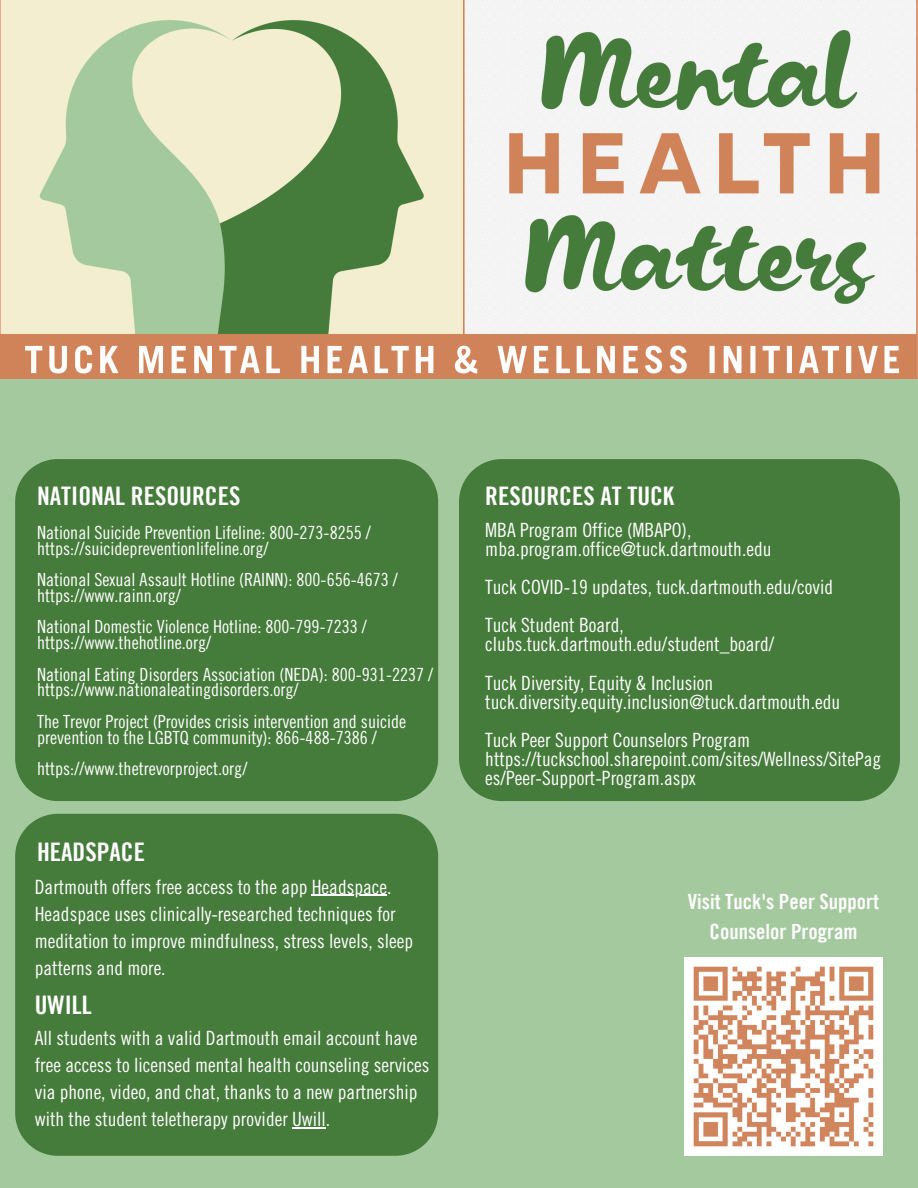
<style>
.page{position:relative;width:918px;height:1188px;background:#fff}
.page>*{position:absolute;margin:0;border:0;box-sizing:border-box;transform-origin:0 0}
.t1{font:25.65px "Trade Gothic Bold Cond Twenty";color:#fff}
.t2{font:21px/29.2px "Trade Gothic Bold Cond Twenty";color:#fff;text-align:center}
.t3{font:19.65px/27px "Trade Gothic LT Std Cn 18";color:#fff}
.t4{font:18.15px/15.8px "Trade Gothic LT Std Cn 18";color:#fff}
</style>
<div class="page">
<img style="left:0;top:0;width:918px;height:379px">
<div style="left:0;top:379px;width:918px;height:809px;background:#a5c99e"></div>
<div style="left:15px;top:459px;width:423px;height:342px;background:#467c3b"></div>
<div style="left:459px;top:459px;width:441px;height:342px;background:#467c3b"></div>
<div style="left:15px;top:814px;width:423px;height:342px;background:#467c3b"></div>
<img style="left:684px;top:958px;width:198px;height:198px">
<hr style="left:312px;top:895px;width:75px;height:1px;background:#fff">
<hr style="left:292px;top:1128px;width:34px;height:1px;background:#fff">
<h1 class="t1" style="left:37px;top:486px;width:205px">NATIONAL RESOURCES</h1>
<p class="t4" style="left:37px;top:527px;width:335px">National Suicide Prevention Lifeline: 800-273-8255 / https://suicidepreventionlifeline.org/</p>
<p class="t4" style="left:37px;top:574px;width:362px">National Sexual Assault Hotline (RAINN): 800-656-4673 / https://www.rainn.org/</p>
<p class="t4" style="left:37px;top:622px;width:331px">National Domestic Violence Hotline: 800-799-7233 / https://www.thehotline.org/</p>
<p class="t4" style="left:37px;top:669px;width:398px">National Eating Disorders Association (NEDA): 800-931-2237 / https://www.nationaleatingdisorders.org/</p>
<p class="t4" style="left:37px;top:716px;width:371px">The Trevor Project (Provides crisis intervention and suicide prevention to the LGBTQ community): 866-488-7386 /</p>
<p class="t4" style="left:37px;top:763px;width:212px">https://www.thetrevorproject.org/</p>
<h1 class="t1" style="left:37px;top:842px;width:110px">HEADSPACE</h1>
<p class="t3" style="left:35px;top:876px;width:380px">Dartmouth offers free access to the app Headspace.<br>Headspace uses clinically-researched techniques for meditation to improve mindfulness, stress levels, sleep patterns and more.</p>
<h1 class="t1" style="left:35px;top:995px;width:58px">UWILL</h1>
<p class="t3" style="left:35px;top:1028px;width:396px">All students with a valid Dartmouth email account have free access to licensed mental health counseling services via phone, video, and chat, thanks to a new partnership with the student teletherapy provider Uwill.</p>
<h1 class="t1" style="left:485px;top:486px;width:191px">RESOURCES AT TUCK</h1>
<p class="t3" style="left:485px;top:523px;width:288px;line-height:19.2px">MBA Program Office (MBAPO), mba.program.office@tuck.dartmouth.edu</p>
<p class="t3" style="left:485px;top:571px;width:349px;line-height:38.2px">Tuck COVID-19 updates, tuck.dartmouth.edu/covid<br>Tuck Student Board,</p>
<p class="t3" style="left:485px;top:628px;width:290px;line-height:38.2px">clubs.tuck.dartmouth.edu/student_board/<br>Tuck Diversity, Equity &amp; Inclusion</p>
<p class="t3" style="left:485px;top:685px;width:356px;line-height:38.2px">tuck.diversity.equity.inclusion@tuck.dartmouth.edu<br>Tuck Peer Support Counselors Program</p>
<p class="t3" style="left:485px;top:752px;width:397px;line-height:19.2px">https://tuckschool.sharepoint.com/sites/Wellness/SitePag es/Peer-Support-Program.aspx</p>
<p class="t2" style="left:688px;top:889px;width:193px">Visit Tuck's Peer Support<br>Counselor Program</p>
</div>
